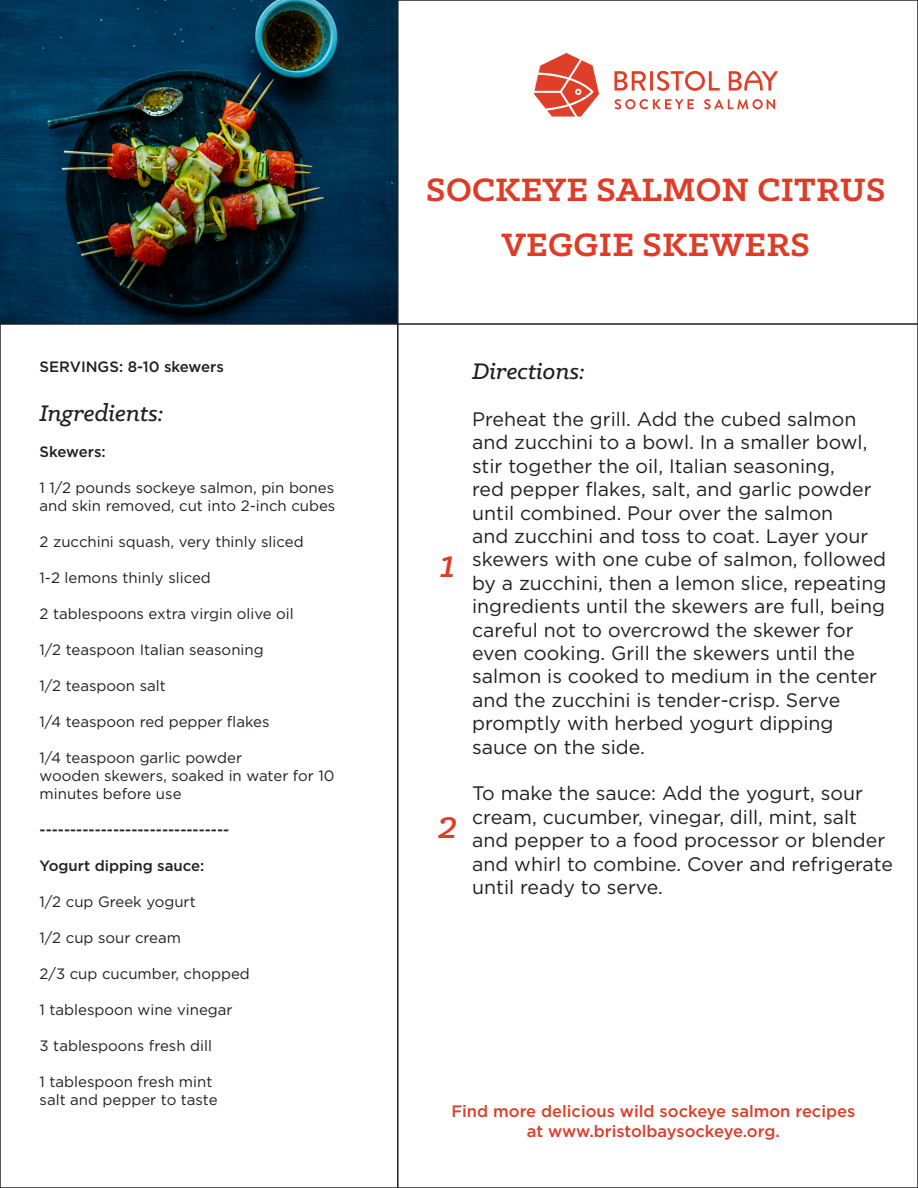
<style>
.page{position:relative;width:918px;height:1188px;background:#fff}
.page>*{position:absolute;margin:0;border:0;box-sizing:border-box;transform-origin:0 0}
.t1{font:italic 500 43.5px "Klinic Slab";color:#df3c27}
.t2{font:700 36.6px/55.7px "Klinic Slab";letter-spacing:.01em;color:#df3c27;text-align:center}
.t3{font:italic 500 25.5px "Klinic Slab";color:#231f20}
.t4{font:19.5px/23.4px "Gotham";color:#231f20}
.t5{font:500 16.5px/20px "Gotham";color:#df3c27;text-align:center}
.t6{font:15px/18px "Gotham";color:#231f20}
.t7{font:500 15px "Gotham";color:#231f20}
</style>
<div class="page">
<img style="left:0;top:0;width:397px;height:323px">
<hr style="left:397px;top:0;width:2px;height:1188px;background:#231f20">
<hr style="left:0;top:323px;width:918px;height:2px;background:#231f20">
<svg style="left:615px;top:71px;width:31px;height:20px"></svg>
<hr style="left:650px;top:71px;width:3px;height:20px;background:#df3f28">
<svg style="left:657px;top:71px;width:63px;height:20px"></svg>
<svg style="left:729px;top:70px;width:49px;height:21px"></svg>
<svg style="left:615px;top:99px;width:79px;height:10px"></svg>
<svg style="left:704px;top:99px;width:71px;height:10px"></svg>
<svg style="left:534px;top:53px;width:65px;height:64px"></svg>
<p class="t7" style="left:40px;top:357px;width:186px">SERVINGS: 8-10 skewers</p>
<p class="t3" style="left:40px;top:396px;width:126px">Ingredients:</p>
<p class="t7" style="left:40px;top:441px;width:68px">Skewers:</p>
<p class="t6" style="left:40px;top:478px;width:297px">1 1/2 pounds sockeye salmon, pin bones and skin removed, cut into 2-inch cubes</p>
<p class="t6" style="left:40px;top:532px;width:266px">2 zucchini squash, very thinly sliced</p>
<p class="t6" style="left:40px;top:568px;width:173px">1-2 lemons thinly sliced</p>
<p class="t6" style="left:40px;top:604px;width:256px">2 tablespoons extra virgin olive oil</p>
<p class="t6" style="left:40px;top:640px;width:226px">1/2 teaspoon Italian seasoning</p>
<p class="t6" style="left:40px;top:676px;width:128px">1/2 teaspoon salt</p>
<p class="t6" style="left:40px;top:712px;width:232px">1/4 teaspoon red pepper flakes</p>
<p class="t6" style="left:40px;top:748px;width:204px">1/4 teaspoon garlic powder</p>
<p class="t6" style="left:40px;top:766px;width:297px">wooden skewers, soaked in water for 10 minutes before use</p>
<p class="t7" style="left:40px;top:819px;width:191px">-------------------------------</p>
<p class="t7" style="left:40px;top:855px;width:166px">Yogurt dipping sauce:</p>
<p class="t6" style="left:40px;top:892px;width:158px">1/2 cup Greek yogurt</p>
<p class="t6" style="left:40px;top:928px;width:143px">1/2 cup sour cream</p>
<p class="t6" style="left:40px;top:964px;width:212px">2/3 cup cucumber, chopped</p>
<p class="t6" style="left:40px;top:1000px;width:195px">1 tablespoon wine vinegar</p>
<p class="t6" style="left:40px;top:1036px;width:174px">3 tablespoons fresh dill</p>
<p class="t6" style="left:40px;top:1072px;width:174px">1 tablespoon fresh mint</p>
<p class="t6" style="left:40px;top:1090px;width:180px">salt and pepper to taste</p>
<p class="t2" style="left:426px;top:161px;width:461px">SOCKEYE SALMON CITRUS<br>VEGGIE SKEWERS</p>
<p class="t1" style="left:440px;top:536px;width:17px">1</p>
<p class="t1" style="left:438px;top:797px;width:21px">2</p>
<p class="t3" style="left:472px;top:355px;width:114px">Directions:</p>
<p class="t4" style="left:472px;top:407px;width:416px">Preheat the grill. Add the cubed salmon and zucchini to a bowl. In a smaller bowl, stir together the oil, Italian seasoning,<br>red pepper flakes, salt, and garlic powder until combined. Pour over the salmon<br>and zucchini and toss to coat. Layer your skewers with one cube of salmon, followed by a zucchini, then a lemon slice, repeating ingredients until the skewers are full, being careful not to overcrowd the skewer for even cooking. Grill the skewers until the salmon is cooked to medium in the center and the zucchini is tender-crisp. Serve promptly with herbed yogurt dipping sauce on the side.</p>
<p class="t4" style="left:472px;top:781px;width:422px">To make the sauce: Add the yogurt, sour cream, cucumber, vinegar, dill, mint, salt and pepper to a food processor or blender and whirl to combine. Cover and refrigerate until ready to serve.</p>
<p class="t5" style="left:451px;top:1101px;width:405px">Find more delicious wild sockeye salmon recipes at www.bristolbaysockeye.org.</p>
</div>
